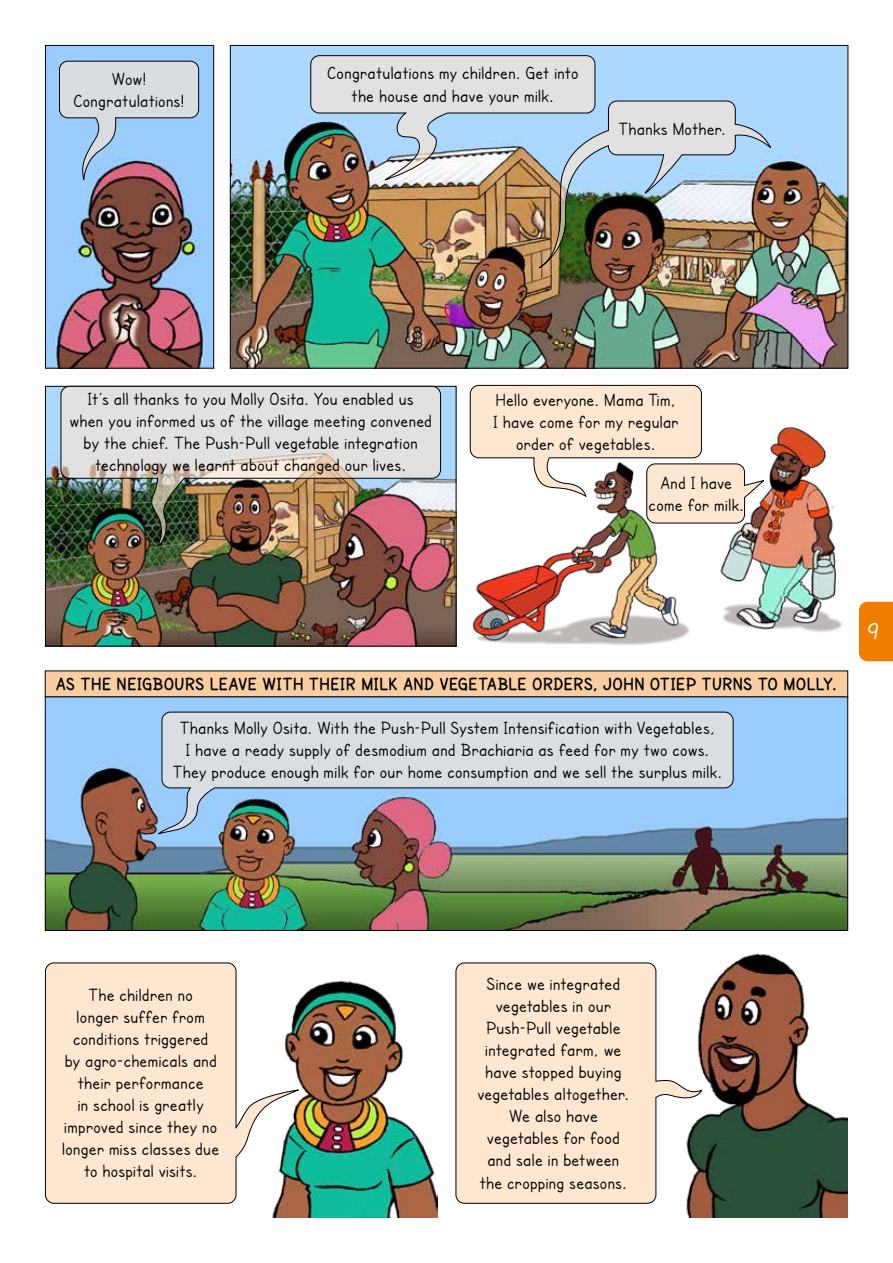
<style>
.page{position:relative;width:893px;height:1263px;background:#fff}
.page>*{position:absolute;margin:0;border:0;box-sizing:border-box;transform-origin:0 0}
.t1{font:24px "SF Cartoonist Hand";color:#fff}
.t2{font:18.45px/22px "SF Cartoonist Hand";letter-spacing:.055em;color:#000;text-align:center}
.t3{font:700 18px "SF Cartoonist Hand";letter-spacing:.05em;color:#000}
</style>
<div class="page">
<div style="left:859px;top:602px;width:34px;height:59px;background:#ef7d00"></div>
<img style="left:472px;top:427px;width:370px;height:218px">
<img style="left:47px;top:47px;width:165px;height:320px">
<div style="left:45px;top:45px;width:169px;height:324px;border:1px solid #000"></div>
<img style="left:232px;top:47px;width:614px;height:320px">
<img style="left:47px;top:388px;width:407px;height:256px">
<img style="left:47px;top:698px;width:799px;height:231px">
<img style="left:272px;top:980px;width:165px;height:237px">
<img style="left:686px;top:953px;width:162px;height:264px">
<svg style="left:45px;top:962px;width:254px;height:242px"></svg>
<svg style="left:455px;top:962px;width:248px;height:242px"></svg>
<svg style="left:157px;top:711px;width:577px;height:124px;background:#bbcbdd"></svg>
<div style="left:45px;top:671px;width:803px;height:26px;background:#fbcea2"></div>
<div style="left:45px;top:670px;width:803px;height:27px;border:1px solid #000"></div>
<svg style="left:469px;top:385px;width:297px;height:139px"></svg>
<img style="left:310px;top:55px;width:461px;height:214px">
<svg style="left:59px;top:60px;width:140px;height:126px;background:#b1c2d9"></svg>
<img style="left:60px;top:386px;width:381px;height:161px">
<p class="t2" style="left:74px;top:67px;width:112px">Wow!<br>Congratulations!</p>
<p class="t2" style="left:328px;top:62px;width:252px">Congratulations my children. Get into the house and have your milk.</p>
<p class="t2" style="left:619px;top:117px;width:108px">Thanks Mother.</p>
<p class="t2" style="left:70px;top:387px;width:363px">It’s all thanks to you Molly Osita. You enabled us when you informed us of the village meeting convened by the chief. The Push–Pull vegetable integration technology we learnt about changed our lives.</p>
<p class="t2" style="left:493px;top:388px;width:186px">Hello everyone. Mama Tim,<br>I have come for my regular order of vegetables.</p>
<p class="t2" style="left:649px;top:471px;width:96px">And I have come for milk.</p>
<p class="t3" style="left:56px;top:674px;width:782px">AS THE NEIGBOURS LEAVE WITH THEIR MILK AND VEGETABLE ORDERS, JOHN OTIEP TURNS TO MOLLY.</p>
<p class="t2" style="left:173px;top:717px;width:550px">Thanks Molly Osita. With the Push–Pull System Intensification with Vegetables,<br>I have a ready supply of desmodium and Brachiaria as feed for my two cows.<br>They produce enough milk for our home consumption and we sell the surplus milk.</p>
<h1 class="t1" style="left:868px;top:618px;width:13px">9</h1>
<p class="t2" style="left:63px;top:984px;width:158px">The children no<br>longer suffer from conditions triggered<br>by agro‑chemicals and their performance<br>in school is greatly improved since they no longer miss classes due to hospital visits.</p>
<p class="t2" style="left:478px;top:972px;width:153px">Since we integrated vegetables in our<br>Push–Pull vegetable integrated farm, we have stopped buying vegetables altogether.<br>We also have vegetables for food and sale in between the cropping seasons.</p>
</div>
